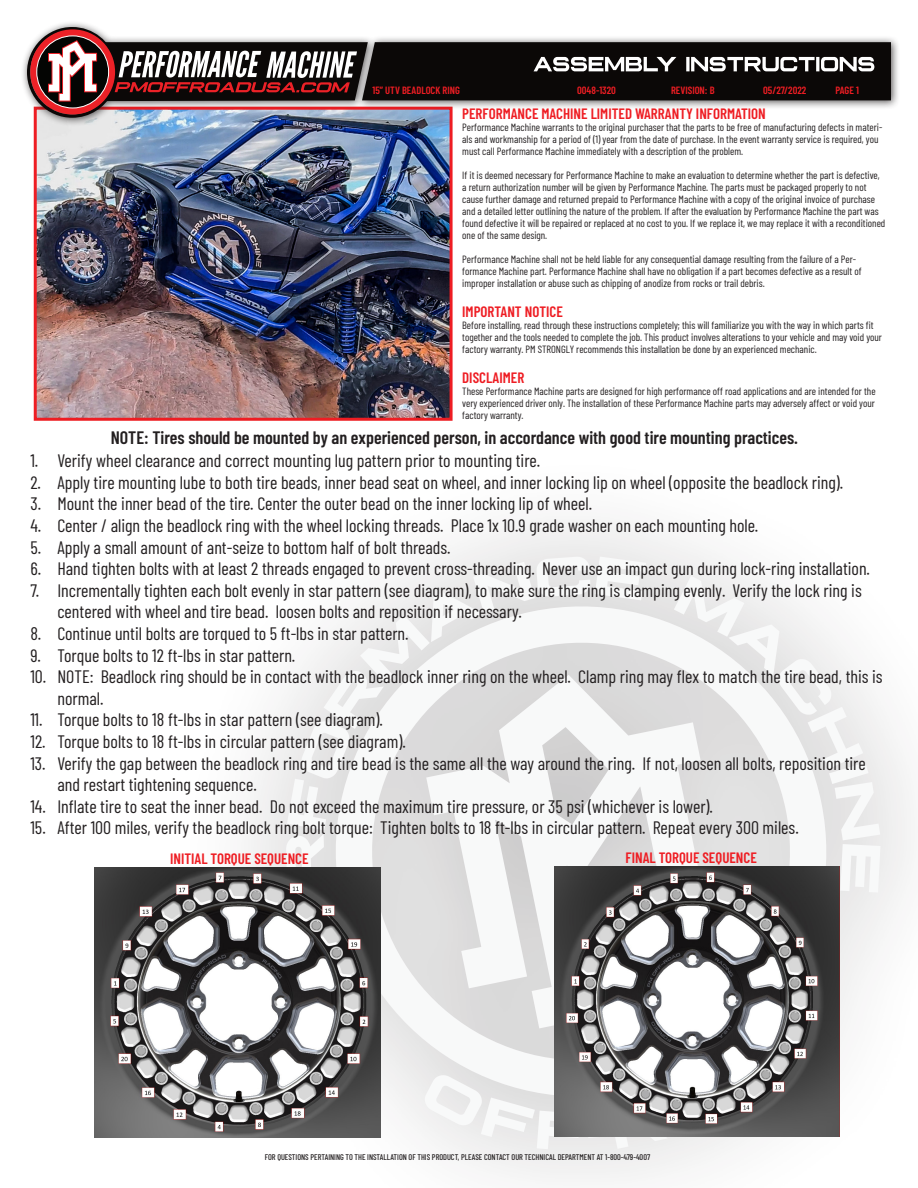
<style>
.page{position:relative;width:918px;height:1188px;background:#fff}
.page>*{position:absolute;margin:0;border:0;box-sizing:border-box;transform-origin:0 0}
.t1{font:18px/21.6px "Barlow Condensed";color:#231f20}
.t2{font:600 18px "Barlow Condensed";color:#231f20}
.t3{font:600 15px "Barlow Condensed";color:#ee1d23}
.t4{font:10.5px/12px "Barlow Condensed";color:#231f20}
.t5{font:600 10.5px "Barlow Condensed";color:#ee1d23}
.t6{font:500 8.25px "Barlow Condensed";color:#231f20}
</style>
<div class="page">
<img style="left:33px;top:118px;width:420px;height:303px">
<div style="left:169px;top:439px;width:749px;height:749px;background:#231f20;opacity:.75"></div>
<svg style="left:380px;top:584px;width:468px;height:535px;fill:#f2f1f1"></svg>
<svg style="left:426px;top:675px;width:248px;height:353px"></svg>
<svg style="left:286px;top:556px;width:360px;height:445px"></svg>
<svg style="left:674px;top:576px;width:207px;height:317px"></svg>
<svg style="left:424px;top:1075px;width:303px;height:74px"></svg>
<div style="left:20px;top:20px;width:356px;height:107px;background:#231f20;opacity:.75"></div>
<svg style="left:27px;top:27px;width:864px;height:91px"></svg>
<img style="left:94px;top:867px;width:286px;height:270px">
<img style="left:554px;top:867px;width:286px;height:270px">
<p class="t5" style="left:372px;top:83px;width:89px">15” UTV BEADLOCK RING</p>
<p class="t5" style="left:577px;top:83px;width:40px">0048-1320</p>
<p class="t5" style="left:671px;top:83px;width:45px">REVISION: B</p>
<p class="t5" style="left:763px;top:83px;width:45px">05/27/2022</p>
<p class="t5" style="left:835px;top:83px;width:25px">PAGE 1</p>
<h2 class="t3" style="left:462px;top:103px;width:305px">PERFORMANCE MACHINE LIMITED WARRANTY INFORMATION</h2>
<p class="t4" style="left:462px;top:120px;width:422px">Performance Machine warrants to the original purchaser that the parts to be free of manufacturing defects in materi&shy;als and workmanship for a period of (1) year from the date of purchase. In the event warranty service is required, you must call Performance Machine immediately with a description of the problem.</p>
<p class="t4" style="left:462px;top:168px;width:425px">If it is deemed necessary for Performance Machine to make an evaluation to determine whether the part is defective, a return authorization number will be given by Performance Machine. The parts must be packaged properly to not cause further damage and returned prepaid to Performance Machine with a copy of the original invoice of purchase and a detailed letter outlining the nature of the problem. If after the evaluation by Performance Machine the part was found defective it will be repaired or replaced at no cost to you. If we replace it, we may replace it with a reconditioned one of the same design.</p>
<p class="t4" style="left:462px;top:252px;width:401px">Performance Machine shall not be held liable for any consequential damage resulting from the failure of a Per&shy;formance Machine part. Performance Machine shall have no obligation if a part becomes defective as a result of improper installation or abuse such as chipping of anodize from rocks or trail debris.</p>
<h2 class="t3" style="left:462px;top:301px;width:102px">IMPORTANT NOTICE</h2>
<p class="t4" style="left:462px;top:318px;width:421px">Before installing, read through these instructions completely; this will familiarize you with the way in which parts fit together and the tools needed to complete the job. This product involves alterations to your vehicle and may void your factory warranty. PM STRONGLY recommends this installation be done by an experienced mechanic.</p>
<h2 class="t3" style="left:462px;top:367px;width:64px">DISCLAIMER</h2>
<p class="t4" style="left:462px;top:384px;width:415px;text-align:justify">These Performance Machine parts are designed for high performance off road applications and are intended for the very experienced driver only. The installation of these Performance Machine parts may adversely affect or void your factory warranty.</p>
<p class="t2" style="left:111px;top:425px;width:689px">NOTE: Tires should be mounted by an experienced person, in accordance with good tire mounting practices.</p>
<p class="t1" style="left:30px;top:449px;width:511px">1. Verify wheel clearance and correct mounting lug pattern prior to mounting tire.</p>
<p class="t1" style="left:30px;top:470px;width:815px">2. Apply tire mounting lube to both tire beads, inner bead seat on wheel, and inner locking lip on wheel (opposite the beadlock ring).</p>
<p class="t1" style="left:30px;top:492px;width:563px">3. Mount the inner bead of the tire. Center the outer bead on the inner locking lip of wheel.</p>
<p class="t1" style="left:30px;top:513px;width:730px">4. Center / align the beadlock ring with the wheel locking threads. Place 1x 10.9 grade washer on each mounting hole.</p>
<p class="t1" style="left:30px;top:535px;width:422px">5. Apply a small amount of ant-seize to bottom half of bolt threads.</p>
<p class="t1" style="left:30px;top:557px;width:841px">6. Hand tighten bolts with at least 2 threads engaged to prevent cross-threading. Never use an impact gun during lock-ring installation.</p>
<p class="t1" style="left:57px;top:578px;width:806px;text-indent:-27px">7. Incrementally tighten each bolt evenly in star pattern (see diagram), to make sure the ring is clamping evenly. Verify the lock ring is centered with wheel and tire bead. loosen bolts and reposition if necessary.</p>
<p class="t1" style="left:30px;top:621px;width:380px">8. Continue until bolts are torqued to 5 ft-lbs in star pattern.</p>
<p class="t1" style="left:30px;top:643px;width:266px">9. Torque bolts to 12 ft-lbs in star pattern.</p>
<p class="t1" style="left:57px;top:665px;width:827px;text-indent:-27px">10. NOTE: Beadlock ring should be in contact with the beadlock inner ring on the wheel. Clamp ring may flex to match the tire bead, this is normal.</p>
<p class="t1" style="left:30px;top:708px;width:354px">11. Torque bolts to 18 ft-lbs in star pattern (see diagram).</p>
<p class="t1" style="left:30px;top:729px;width:377px">12. Torque bolts to 18 ft-lbs in circular pattern (see diagram).</p>
<p class="t1" style="left:57px;top:751px;width:810px;text-indent:-27px">13. Verify the gap between the beadlock ring and tire bead is the same all the way around the ring. If not, loosen all bolts, reposition tire and restart tightening sequence.</p>
<p class="t1" style="left:30px;top:794px;width:684px">14. Inflate tire to seat the inner bead. Do not exceed the maximum tire pressure, or 35 psi (whichever is lower).</p>
<p class="t1" style="left:30px;top:816px;width:770px">15. After 100 miles, verify the beadlock ring bolt torque: Tighten bolts to 18 ft-lbs in circular pattern. Repeat every 300 miles.</p>
<p class="t3" style="left:170px;top:848px;width:140px">INITIAL TORQUE SEQUENCE</p>
<p class="t3" style="left:626px;top:846px;width:133px">FINAL TORQUE SEQUENCE</p>
<p class="t6" style="left:265px;top:1151px;width:387px">FOR QUESTIONS PERTAINING TO THE INSTALLATION OF THIS PRODUCT, PLEASE CONTACT OUR TECHNICAL DEPARTMENT AT 1-800-479-4007</p>
</div>
